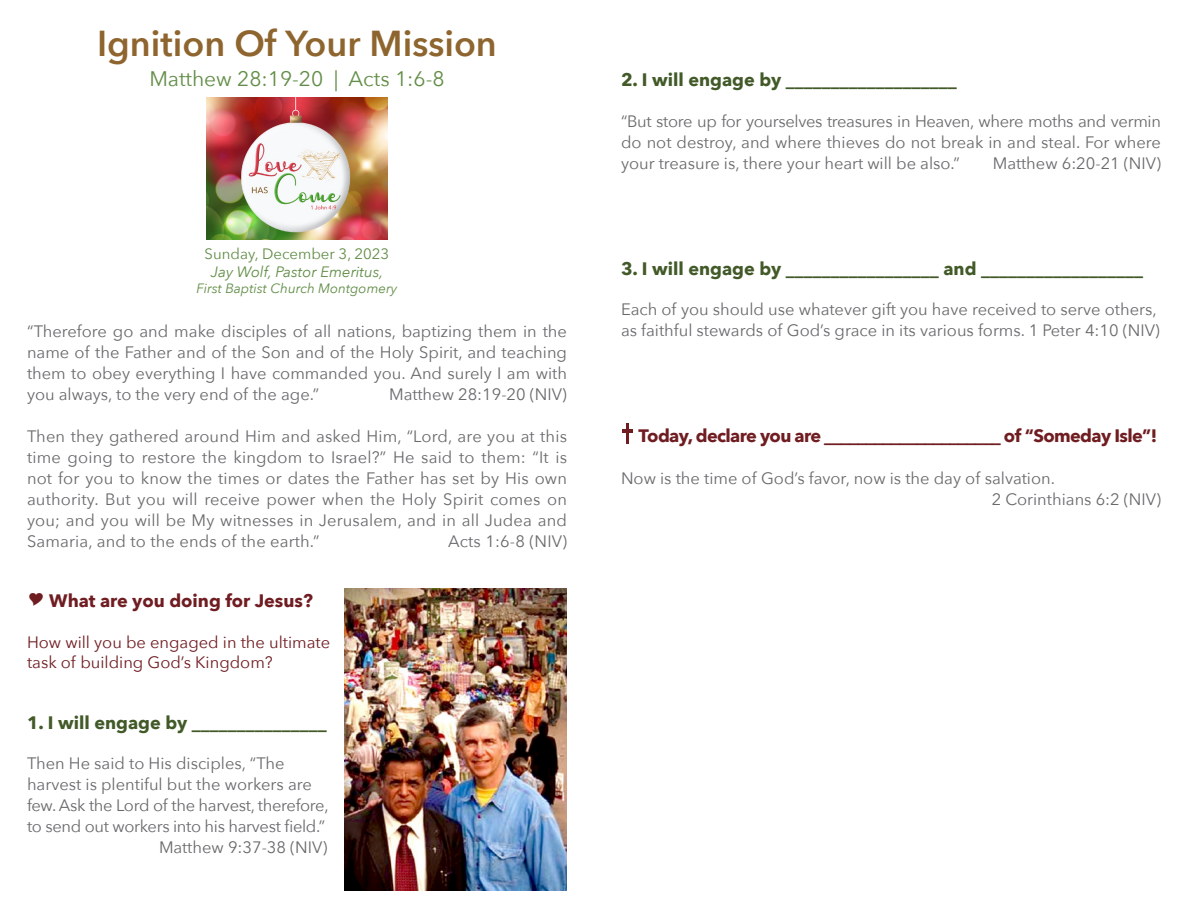
<style>
.page{position:relative;width:1188px;height:918px;background:#fff}
.page>*{position:absolute;margin:0;border:0;box-sizing:border-box;transform-origin:0 0}
.t1{font:600 36px "Avenir Next";color:#8e652e}
.t2{font:21px "Avenir Next";color:#618d46}
.t3{font:700 18px "Avenir Next";color:#425928}
.t4{font:700 18px "Avenir Next";letter-spacing:-.035em;color:#701d22}
.t5{font:700 18px "Avenir Next";color:#701d22}
.t6{font:16.5px/21px "Avenir Next";color:#69696c;text-align:justify}
.t7{font:16.5px "Avenir Next";letter-spacing:-.02em;color:#69696c}
.t8{font:16.5px "Avenir Next";color:#701d22}
.t9{font:italic 15px "Avenir Next";color:#618d46}
.t10{font:15px "Avenir Next";color:#618d46}
.t11{font:italic 13.5px "Avenir Next";color:#618d46}
</style>
<div class="page">
<img style="left:207px;top:97px;width:180px;height:143px">
<img style="left:345px;top:589px;width:222px;height:302px">
<hr style="left:627px;top:423px;width:2px;height:21px;background:#701d22">
<svg style="left:622px;top:429px;width:11px;height:3px"></svg>
<p class="t1" style="left:97px;top:12px;width:401px">Ignition Of Your Mission</p>
<p class="t2" style="left:149px;top:60px;width:297px">Matthew 28:19-20 | Acts 1:6-8</p>
<p class="t10" style="left:205px;top:241px;width:186px">Sunday, December 3, 2023</p>
<p class="t9" style="left:211px;top:259px;width:174px">Jay Wolf, Pastor Emeritus,</p>
<p class="t11" style="left:197px;top:277px;width:202px">First Baptist Church Montgomery</p>
<p class="t6" style="left:27px;top:320px;width:542px">“Therefore go and make disciples of all nations, baptizing them in the name of the Father and of the Son and of the Holy Spirit, and teaching them to obey everything I have commanded you. And surely I am with you always, to the very end of the age.”</p>
<p class="t6" style="left:389px;top:383px;width:179px">Matthew 28:19-20 (NIV)</p>
<p class="t6" style="left:27px;top:425px;width:542px">Then they gathered around Him and asked Him, “Lord, are you at this time going to restore the kingdom to Israel?” He said to them: “It is not for you to know the times or dates the Father has set by His own authority. But you will receive power when the Holy Spirit comes on you; and you will be My witnesses in Jerusalem, and in all Judea and Samaria, and to the ends of the earth.”</p>
<p class="t6" style="left:448px;top:530px;width:121px">Acts 1:6-8 (NIV)</p>
<p class="t5" style="left:49px;top:585px;width:265px">What are you doing for Jesus?</p>
<p class="t8" style="left:27px;top:628px;width:305px">How will you be engaged in the ultimate</p>
<p class="t8" style="left:27px;top:648px;width:247px">task of building God’s Kingdom?</p>
<p class="t3" style="left:27px;top:707px;width:301px">1. I will engage by _______________</p>
<p class="t6" style="left:27px;top:752px;width:259px">Then He said to His disciples, “The</p>
<p class="t6" style="left:27px;top:773px;width:286px">harvest is plentiful but the workers are</p>
<p class="t7" style="left:27px;top:791px;width:303px">few. Ask the Lord of the harvest, therefore,</p>
<p class="t7" style="left:27px;top:812px;width:300px">to send out workers into his harvest field.”</p>
<p class="t6" style="left:159px;top:836px;width:170px">Matthew 9:37-38 (NIV)</p>
<p class="t3" style="left:621px;top:64px;width:337px">2. I will engage by ___________________</p>
<p class="t6" style="left:621px;top:110px;width:542px">“But store up for yourselves treasures in Heaven, where moths and vermin do not destroy, and where thieves do not break in and steal. For where your treasure is, there your heart will be also.”</p>
<p class="t6" style="left:993px;top:152px;width:170px">Matthew 6:20-21 (NIV)</p>
<p class="t3" style="left:621px;top:253px;width:524px">3. I will engage by _________________ and __________________</p>
<p class="t6" style="left:621px;top:298px;width:540px">Each of you should use whatever gift you have received to serve others, as faithful stewards of God’s grace in its various forms. 1 Peter 4:10 (NIV)</p>
<p class="t4" style="left:639px;top:420px;width:520px">Today, declare you are _____________________ of “Someday Isle”!</p>
<p class="t6" style="left:621px;top:467px;width:436px">Now is the time of God’s favor, now is the day of salvation.</p>
<p class="t6" style="left:992px;top:488px;width:171px">2 Corinthians 6:2 (NIV)</p>
</div>
